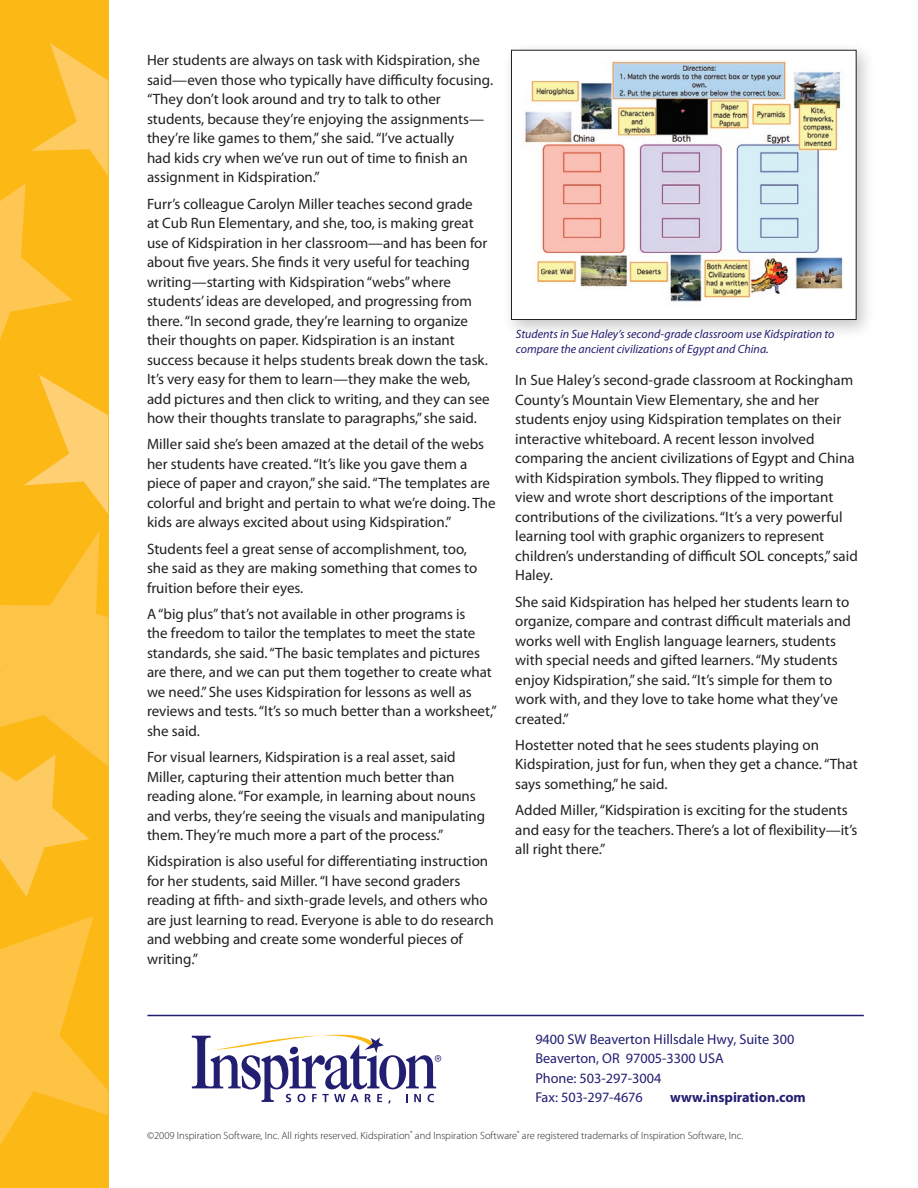
<style>
.page{position:relative;width:918px;height:1188px;background:#fff}
.page>*{position:absolute;margin:0;border:0;box-sizing:border-box;transform-origin:0 0}
.copy{font:15px/19.5px "Myriad Pro";color:#231f20}
.t1{font:14.25px "Myriad Pro";color:#221e72}
.t2{font:700 14.25px "Myriad Pro";color:#221e72}
.copy-2{font:italic 12px/15px "Myriad Pro";color:#221e72}
.t3{font:300 10.5px "Myriad Pro";color:#231f20}
</style>
<div class="page">
<div style="left:0;top:0;width:108px;height:1188px;background:#fcb814"></div>
<svg style="left:0;top:916px;width:108px;height:229px"></svg>
<svg style="left:23px;top:374px;width:85px;height:140px"></svg>
<svg style="left:0;top:531px;width:108px;height:366px"></svg>
<svg style="left:0;top:183px;width:72px;height:157px"></svg>
<svg style="left:31px;top:43px;width:77px;height:133px"></svg>
<hr style="left:147px;top:1015px;width:717px;height:1px;background:#221e72">
<svg style="left:192px;top:1035px;width:249px;height:68px"></svg>
<div style="left:502px;top:41px;width:374px;height:298px;background:#231f20;opacity:.25"></div>
<div style="left:511px;top:50px;width:345px;height:270px;background:#fff"></div>
<div style="left:511px;top:50px;width:346px;height:270px;border:1px solid #231f20"></div>
<img style="left:525px;top:61px;width:318px;height:241px">
<p class="copy" style="left:147px;top:50px;width:348px">Her students are always on task with Kidspiration, she said—even those who typically have difficulty focusing. “They don’t look around and try to talk to other students, because they’re enjoying the assignments— they’re like games to them,” she said. “I’ve actually<br>had kids cry when we’ve run out of time to finish an assignment in Kidspiration.”</p>
<p class="copy" style="left:147px;top:193px;width:344px">Furr’s colleague Carolyn Miller teaches second grade<br>at Cub Run Elementary, and she, too, is making great use of Kidspiration in her classroom—and has been for about five years. She finds it very useful for teaching writing—starting with Kidspiration “webs” where students’ ideas are developed, and progressing from there. “In second grade, they’re learning to organize their thoughts on paper. Kidspiration is an instant success because it helps students break down the task.<br>It’s very easy for them to learn—they make the web, add pictures and then click to writing, and they can see how their thoughts translate to paragraphs,” she said.</p>
<p class="copy" style="left:147px;top:434px;width:350px">Miller said she’s been amazed at the detail of the webs her students have created. “It’s like you gave them a piece of paper and crayon,” she said. “The templates are colorful and bright and pertain to what we’re doing. The kids are always excited about using Kidspiration.”</p>
<p class="copy" style="left:147px;top:538px;width:332px">Students feel a great sense of accomplishment, too, she said as they are making something that comes to fruition before their eyes.</p>
<p class="copy" style="left:147px;top:604px;width:351px">A “big plus” that’s not available in other programs is<br>the freedom to tailor the templates to meet the state standards, she said. “The basic templates and pictures are there, and we can put them together to create what we need.” She uses Kidspiration for lessons as well as reviews and tests. “It’s so much better than a worksheet,” she said.</p>
<p class="copy" style="left:147px;top:747px;width:340px">For visual learners, Kidspiration is a real asset, said Miller, capturing their attention much better than reading alone. “For example, in learning about nouns and verbs, they’re seeing the visuals and manipulating them. They’re much more a part of the process.”</p>
<p class="copy" style="left:147px;top:851px;width:348px">Kidspiration is also useful for differentiating instruction for her students, said Miller. “I have second graders reading at fifth- and sixth-grade levels, and others who are just learning to read. Everyone is able to do research and webbing and create some wonderful pieces of writing.”</p>
<p class="copy-2" style="left:516px;top:326px;width:320px">Students in Sue Haley’s second-grade classroom use Kidspiration to compare the ancient civilizations of Egypt and China.</p>
<p class="copy" style="left:515px;top:370px;width:344px">In Sue Haley’s second-grade classroom at Rockingham County’s Mountain View Elementary, she and her students enjoy using Kidspiration templates on their interactive whiteboard. A recent lesson involved comparing the ancient civilizations of Egypt and China with Kidspiration symbols. They flipped to writing<br>view and wrote short descriptions of the important contributions of the civilizations. “It’s a very powerful learning tool with graphic organizers to represent children’s understanding of difficult SOL concepts,” said Haley.</p>
<p class="copy" style="left:515px;top:592px;width:337px">She said Kidspiration has helped her students learn to organize, compare and contrast difficult materials and works well with English language learners, students with special needs and gifted learners. “My students enjoy Kidspiration,” she said. “It’s simple for them to work with, and they love to take home what they’ve created.”</p>
<p class="copy" style="left:515px;top:735px;width:344px">Hostetter noted that he sees students playing on<br>Kidspiration, just for fun, when they get a chance. “That says something,” he said.</p>
<p class="copy" style="left:515px;top:800px;width:344px">Added Miller, “Kidspiration is exciting for the students and easy for the teachers. There’s a lot of flexibility—it’s all right there.”</p>
<p class="t1" style="left:535px;top:1030px;width:260px">9400 SW Beaverton Hillsdale Hwy, Suite 300</p>
<p class="t1" style="left:535px;top:1050px;width:190px">Beaverton, OR 97005-3300 USA</p>
<p class="t1" style="left:535px;top:1069px;width:128px">Phone: 503-297-3004</p>
<p class="t1" style="left:535px;top:1089px;width:109px">Fax: 503-297-4676</p>
<p class="t2" style="left:670px;top:1088px;width:137px">www.inspiration.com</p>
<p class="t3" style="left:147px;top:1129px;width:598px">©2009 Inspiration Software, Inc. All rights reserved. Kidspiration<sup>®</sup> and Inspiration Software<sup>®</sup> are registered trademarks of Inspiration Software, Inc.</p>
</div>
